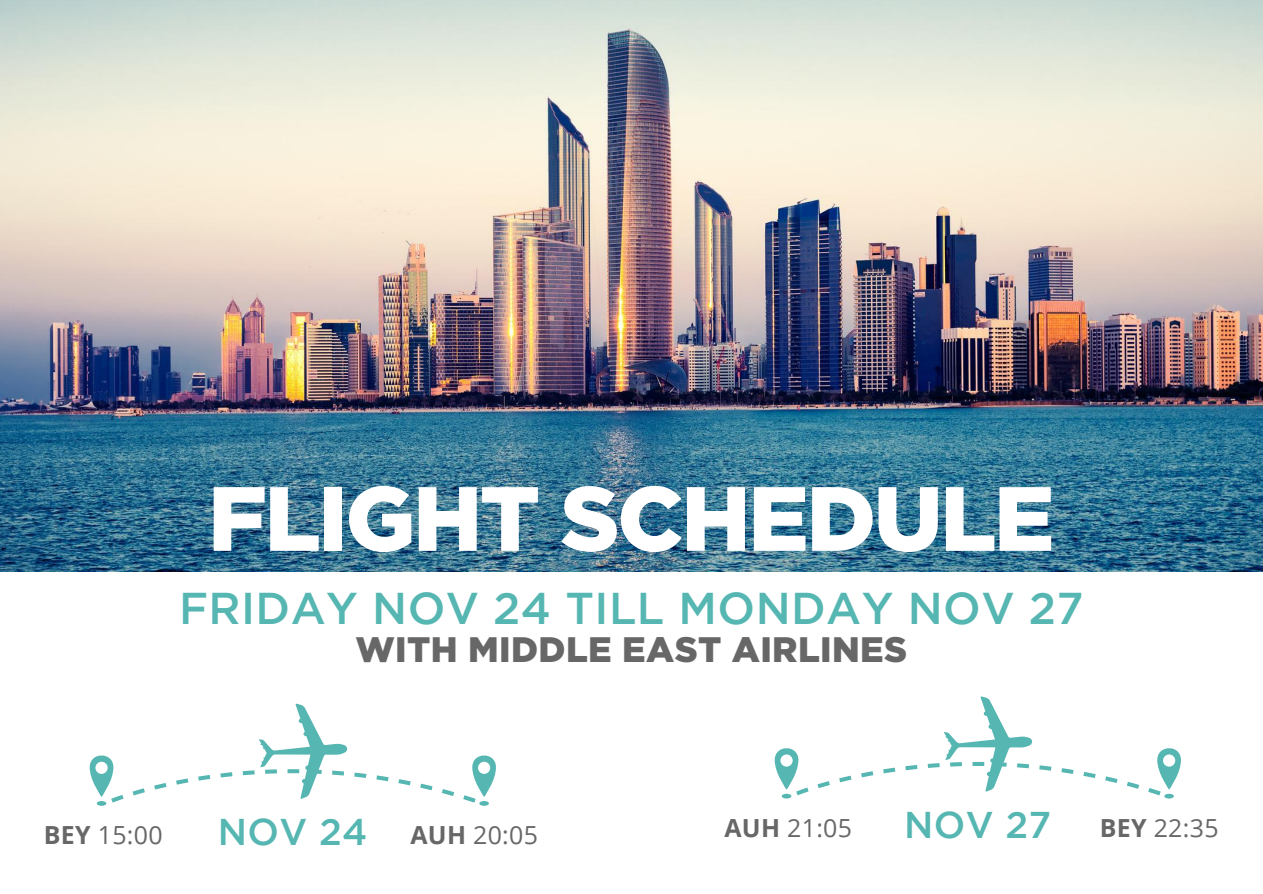
<style>
.page{position:relative;width:1263px;height:894px;background:#fff}
.page>*{position:absolute;margin:0;border:0;box-sizing:border-box;transform-origin:0 0}
.t1{font:900 90.9px "Gotham";letter-spacing:-.025em;color:#fff}
.t2{font:500 44.4px "Gotham";letter-spacing:.01em;color:#55b6b2}
.t3{font:500 37.2px "Gotham";letter-spacing:.01em;color:#55b6b2}
.t4{font:900 35.4px "Gotham";letter-spacing:.01em;color:#676767}
.t5{font:24.9px "Open Sans";letter-spacing:.015em;color:#676767}
.s1{font-weight:700}
.s2{font-family:"Open Sans";font-weight:700;font-size:24.9px;color:#676767}
.s3{font-family:"Open Sans";font-weight:400;font-size:24.9px;color:#676767}
</style>
<div class="page">
<img style="left:0;top:0;width:1263px;height:571px">
<svg style="left:133px;top:788px;width:12px;height:7px"></svg>
<svg style="left:154px;top:783px;width:12px;height:6px"></svg>
<svg style="left:176px;top:778px;width:12px;height:6px"></svg>
<svg style="left:198px;top:775px;width:12px;height:5px"></svg>
<svg style="left:220px;top:772px;width:12px;height:5px"></svg>
<svg style="left:354px;top:772px;width:12px;height:5px"></svg>
<svg style="left:376px;top:775px;width:13px;height:6px"></svg>
<svg style="left:398px;top:779px;width:13px;height:6px"></svg>
<svg style="left:420px;top:783px;width:13px;height:7px"></svg>
<svg style="left:442px;top:789px;width:12px;height:6px"></svg>
<div style="left:97px;top:800px;width:9px;height:5px;background:#55b6b2;border-radius:50%"></div>
<svg style="left:89px;top:755px;width:35px;height:47px"></svg>
<div style="left:479px;top:800px;width:10px;height:5px;background:#55b6b2;border-radius:50%"></div>
<svg style="left:463px;top:755px;width:33px;height:47px"></svg>
<svg style="left:243px;top:703px;width:105px;height:95px"></svg>
<svg style="left:817px;top:781px;width:13px;height:7px"></svg>
<svg style="left:839px;top:775px;width:12px;height:7px"></svg>
<svg style="left:861px;top:771px;width:12px;height:6px"></svg>
<svg style="left:883px;top:767px;width:12px;height:6px"></svg>
<svg style="left:905px;top:765px;width:12px;height:5px"></svg>
<svg style="left:1039px;top:765px;width:12px;height:5px"></svg>
<svg style="left:1061px;top:768px;width:13px;height:5px"></svg>
<svg style="left:1083px;top:772px;width:13px;height:5px"></svg>
<svg style="left:1105px;top:776px;width:12px;height:6px"></svg>
<svg style="left:1127px;top:781px;width:12px;height:7px"></svg>
<div style="left:782px;top:793px;width:9px;height:5px;background:#55b6b2;border-radius:50%"></div>
<svg style="left:774px;top:748px;width:35px;height:47px"></svg>
<div style="left:1164px;top:793px;width:10px;height:5px;background:#55b6b2;border-radius:50%"></div>
<svg style="left:1148px;top:748px;width:33px;height:47px"></svg>
<svg style="left:928px;top:696px;width:105px;height:95px"></svg>
<h1 class="t1" style="left:208px;top:466px;width:848px">FLIGHT SCHEDULE</h1>
<p class="t2" style="left:179px;top:591px;width:906px">FRIDAY NOV 24 TILL MONDAY NOV 27</p>
<p class="t4" style="left:355px;top:628px;width:553px">WITH MIDDLE EAST AIRLINES</p>
<p class="t5" style="left:44px;top:817px;width:120px"><span class="s1">BEY</span> 15:00</p>
<p class="t3" style="left:218px;top:818px;width:322px">NOV 24 <span class="s2">AUH</span> <span class="s3">20:05</span></p>
<p class="t5" style="left:724px;top:809px;width:129px"><span class="s1">AUH</span> 21:05</p>
<p class="t3" style="left:904px;top:810px;width:149px">NOV 27</p>
<p class="t5" style="left:1100px;top:809px;width:120px"><span class="s1">BEY</span> 22:35</p>
</div>
